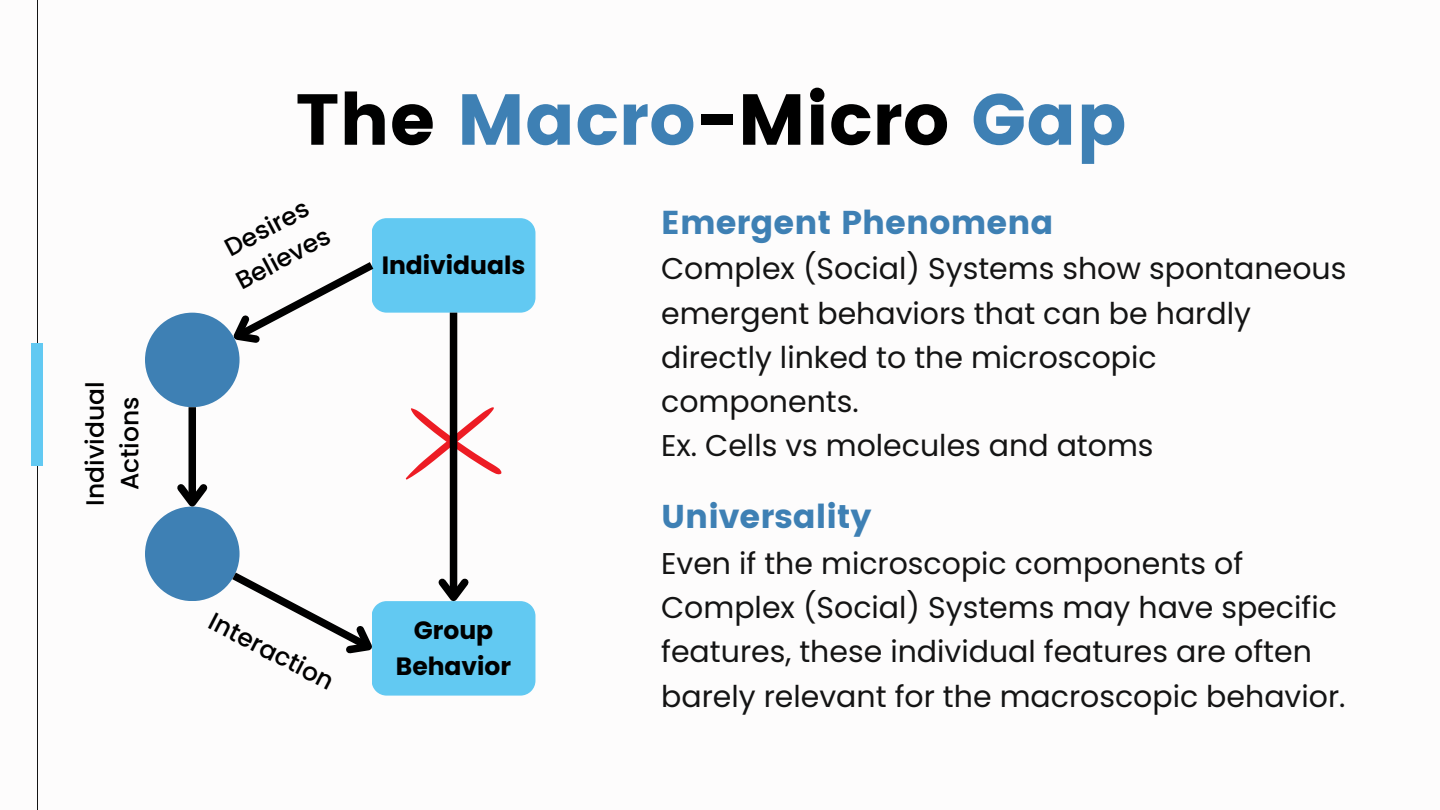
<style>
.page{position:relative;width:1440px;height:810px;background:#fff}
.page>*{position:absolute;margin:0;border:0;box-sizing:border-box;transform-origin:0 0}
.t1{font:72px "Poppins";color:#000}
.t2{font:33px "Poppins";color:#3e80b4}
.t3{font:30px/44.2px "Poppins";color:#141414}
.t4{font:500 25px/34.5px "Poppins";color:#000}
.t5{font:700 25px/36.8px "Poppins";color:#000;text-align:center}
.s1{color:#3e80b4}
</style>
<div class="page">
<hr style="left:37px;top:0;width:1px;height:810px;background:#141414">
<div style="left:32px;top:344px;width:11px;height:122px;background:#62c9f2"></div>
<svg style="left:405px;top:407px;width:96px;height:73px"></svg>
<svg style="left:217px;top:218px;width:318px;height:143px"></svg>
<div style="left:145px;top:313px;width:95px;height:94px;background:#3e80b4;border-radius:50%"></div>
<div style="left:145px;top:507px;width:95px;height:94px;background:#3e80b4;border-radius:50%"></div>
<div style="left:189px;top:407px;width:7px;height:96px;background:#000"></div>
<svg style="left:171px;top:477px;width:43px;height:35px"></svg>
<div style="left:450px;top:313px;width:7px;height:284px;background:#000"></div>
<svg style="left:224px;top:566px;width:311px;height:130px"></svg>
<p class="t4" style="left:78px;top:506px;width:126px;text-align:center;rotate:-90deg">Individual<br>Actions</p>
<h1 class="t1" style="left:296px;top:78px;width:833px">The <span class="s1">Macro</span>-Micro <span class="s1">Gap</span></h1>
<p class="t4" style="left:213px;top:237px;width:104px;rotate:-28deg">Desires<br>Believes</p>
<p class="t5" style="left:382px;top:247px;width:145px">Individuals</p>
<p class="t4" style="left:218px;top:604px;width:139px;rotate:27deg">Interaction</p>
<p class="t5" style="left:396px;top:611px;width:117px">Group<br>Behavior</p>
<p class="t2" style="left:661px;top:203px;width:394px">Emergent Phenomena</p>
<p class="t3" style="left:661px;top:247px;width:687px">Complex (Social) Systems show spontaneous emergent behaviors that can be hardly directly linked to the microscopic components.<br>Ex. Cells vs molecules and atoms</p>
<p class="t2" style="left:661px;top:498px;width:212px">Universality</p>
<p class="t3" style="left:661px;top:541px;width:686px">Even if the microscopic components of Complex (Social) Systems may have specific features, these individual features are often barely relevant for the macroscopic behavior.</p>
</div>
